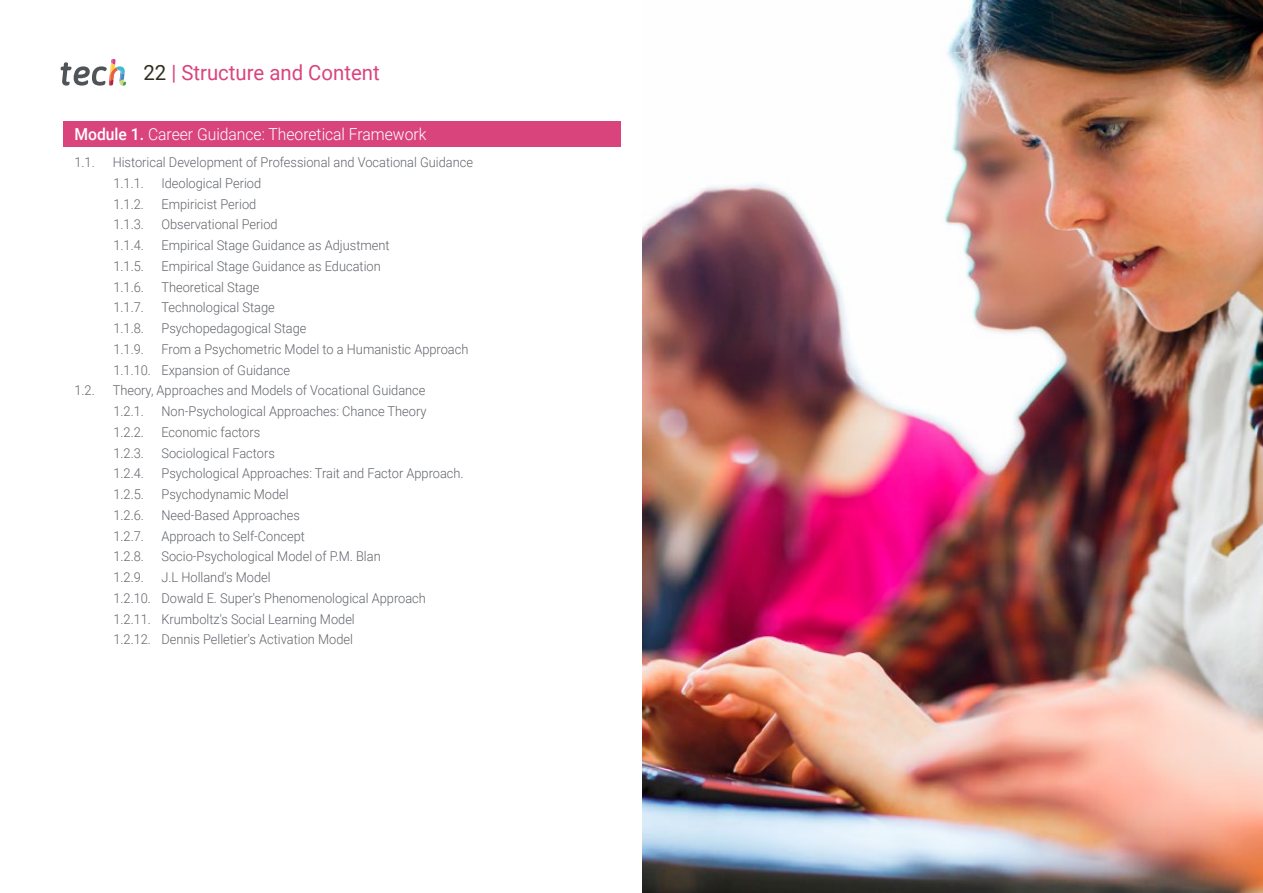
<style>
.page{position:relative;width:1263px;height:893px;background:#fff}
.page>*{position:absolute;margin:0;border:0;box-sizing:border-box;transform-origin:0 0}
.t1{font:21px "Roboto";color:#da447d}
.t2{font:300 16.5px "Roboto";color:#fff;scale:.95 1}
.t3{font:300 13.5px/20.7px "Roboto";color:#61646a;scale:.95 1}
.s1{color:#312e20}
.s2{font-weight:500}
</style>
<div class="page">
<div style="left:63px;top:121px;width:558px;height:25px;background:#da447d"></div>
<img style="left:642px;top:0;width:621px;height:893px">
<svg style="left:61px;top:59px;width:65px;height:27px"></svg>
<h1 class="t1" style="left:144px;top:57px;width:238px"><span class="s1">22</span> | Structure and Content</h1>
<p class="t2" style="left:74px;top:123px;width:372px"><span class="s2">Module 1.</span> Career Guidance: Theoretical Framework</p>
<p class="t3" style="left:74px;top:151px;width:23px">1.1.</p>
<p class="t3" style="left:113px;top:151px;width:381px">Historical Development of Professional and Vocational Guidance<br>1.1.1.</p>
<p class="t3" style="left:161px;top:172px;width:107px">Ideological Period</p>
<p class="t3" style="left:113px;top:193px;width:34px">1.1.2.</p>
<p class="t3" style="left:161px;top:193px;width:101px">Empiricist Period</p>
<p class="t3" style="left:113px;top:214px;width:34px">1.1.3.</p>
<p class="t3" style="left:161px;top:214px;width:124px">Observational Period</p>
<p class="t3" style="left:113px;top:234px;width:34px">1.1.4.</p>
<p class="t3" style="left:161px;top:234px;width:242px">Empirical Stage Guidance as Adjustment</p>
<p class="t3" style="left:113px;top:255px;width:34px">1.1.5.</p>
<p class="t3" style="left:161px;top:255px;width:232px">Empirical Stage Guidance as Education</p>
<p class="t3" style="left:113px;top:276px;width:34px">1.1.6.</p>
<p class="t3" style="left:161px;top:276px;width:105px">Theoretical Stage</p>
<p class="t3" style="left:113px;top:297px;width:34px">1.1.7.</p>
<p class="t3" style="left:161px;top:297px;width:121px">Technological Stage</p>
<p class="t3" style="left:113px;top:317px;width:34px">1.1.8.</p>
<p class="t3" style="left:161px;top:317px;width:154px">Psychopedagogical Stage</p>
<p class="t3" style="left:113px;top:338px;width:34px">1.1.9.</p>
<p class="t3" style="left:113px;top:338px;width:375px;text-indent:48px">From a Psychometric Model to a Humanistic Approach<br>1.1.10. Expansion of Guidance</p>
<p class="t3" style="left:74px;top:380px;width:23px">1.2.</p>
<p class="t3" style="left:113px;top:380px;width:331px">Theory, Approaches and Models of Vocational Guidance<br>1.2.1.</p>
<p class="t3" style="left:161px;top:400px;width:281px">Non-Psychological Approaches: Chance Theory</p>
<p class="t3" style="left:113px;top:421px;width:34px">1.2.2.</p>
<p class="t3" style="left:161px;top:421px;width:106px">Economic factors</p>
<p class="t3" style="left:113px;top:442px;width:34px">1.2.3.</p>
<p class="t3" style="left:161px;top:442px;width:121px">Sociological Factors</p>
<p class="t3" style="left:113px;top:463px;width:34px">1.2.4.</p>
<p class="t3" style="left:161px;top:463px;width:320px">Psychological Approaches: Trait and Factor Approach.</p>
<p class="t3" style="left:113px;top:483px;width:34px">1.2.5.</p>
<p class="t3" style="left:161px;top:483px;width:135px">Psychodynamic Model</p>
<p class="t3" style="left:113px;top:504px;width:34px">1.2.6.</p>
<p class="t3" style="left:161px;top:504px;width:147px">Need-Based Approaches</p>
<p class="t3" style="left:113px;top:525px;width:34px">1.2.7.</p>
<p class="t3" style="left:161px;top:525px;width:153px">Approach to Self-Concept</p>
<p class="t3" style="left:113px;top:546px;width:34px">1.2.8.</p>
<p class="t3" style="left:161px;top:546px;width:232px">Socio-Psychological Model of P.M. Blan</p>
<p class="t3" style="left:113px;top:566px;width:34px">1.2.9.</p>
<p class="t3" style="left:113px;top:566px;width:330px;text-indent:48px">J.L Holland's Model<br>1.2.10. Dowald E. Super's Phenomenological Approach 1.2.11. Krumboltz's Social Learning Model<br>1.2.12. Dennis Pelletier's Activation Model</p>
</div>
